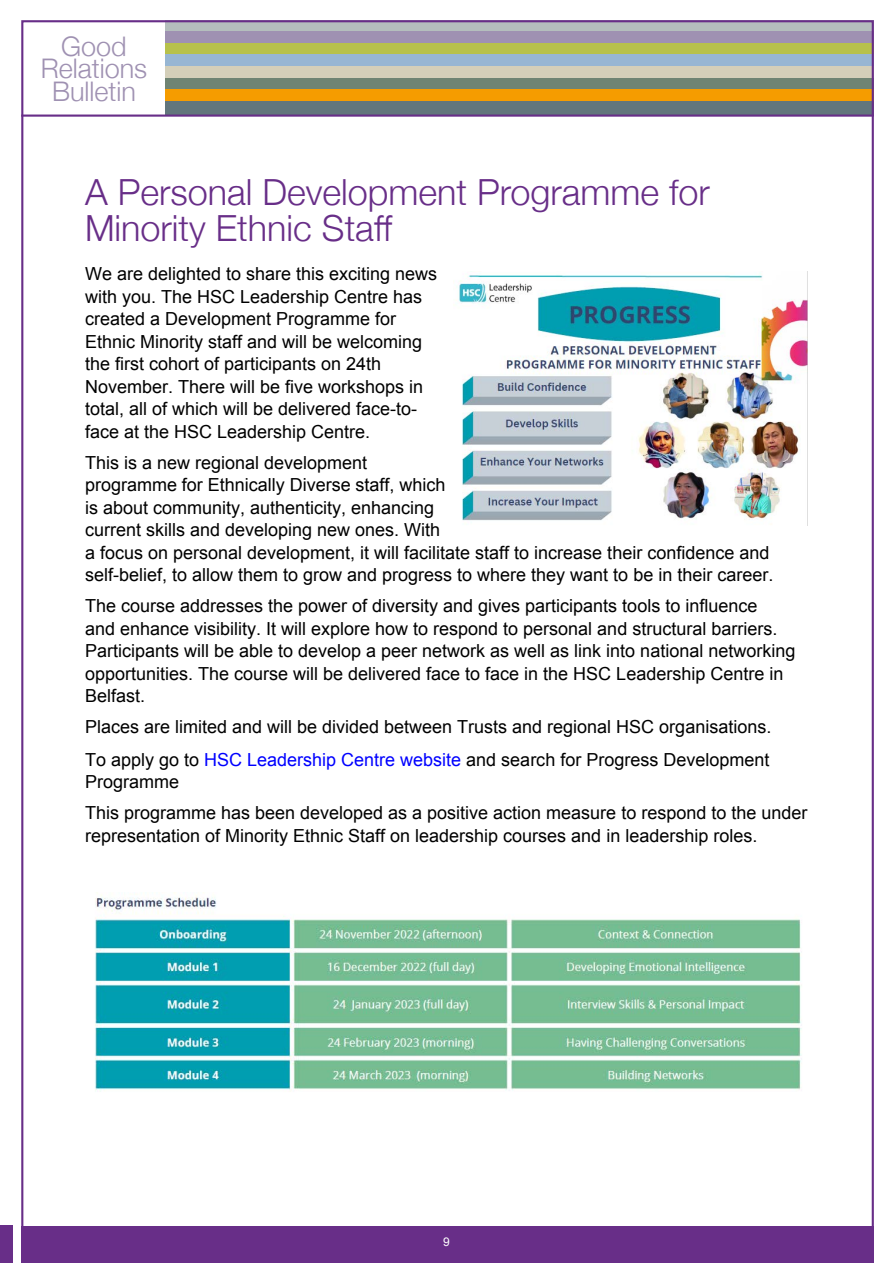
<style>
.page{position:relative;width:893px;height:1263px;background:#fff}
.page>*{position:absolute;margin:0;border:0;box-sizing:border-box;transform-origin:0 0}
.t1{font:300 36px/36px "Helvetica Neue";color:#682e88}
.t2{font:300 27px/22.5px "Helvetica Neue";color:#9f91b2;text-align:center}
.t3{font:18px/22.5px "Arial";color:#000}
.t4{font:12px "Arial";color:#fff}
.s1{color:#00f}
</style>
<div class="page">
<div style="left:21px;top:1226px;width:853px;height:37px;background:#682e88"></div>
<svg style="left:165px;top:20px;width:709px;height:12px;fill:#b4bebd"></svg>
<div style="left:165px;top:32px;width:709px;height:11px;background:#9f91b2"></div>
<div style="left:165px;top:43px;width:709px;height:12px;background:#b7c14b"></div>
<div style="left:165px;top:55px;width:709px;height:11px;background:#97b6d3"></div>
<div style="left:165px;top:66px;width:709px;height:12px;background:#d4cfb9"></div>
<div style="left:165px;top:78px;width:709px;height:11px;background:#6f8473"></div>
<div style="left:165px;top:89px;width:709px;height:12px;background:#f59c00"></div>
<div style="left:165px;top:101px;width:709px;height:15px;background:#62767c"></div>
<hr style="left:21px;top:115px;width:853px;height:2px;background:#682e88">
<div style="left:0;top:1226px;width:13px;height:37px;background:#682e88"></div>
<img style="left:459px;top:271px;width:349px;height:254px">
<img style="left:95px;top:892px;width:707px;height:200px">
<h2 class="t2" style="left:41px;top:33px;width:108px">Good<br>Relations<br>Bulletin</h2>
<h1 class="t1" style="left:85px;top:171px;width:626px">A Personal Development Programme for<br>Minority Ethnic Staff</h1>
<p class="t3" style="left:85px;top:263px;width:354px">We are delighted to share this exciting news with you. The HSC Leadership Centre has created a Development Programme for Ethnic Minority staff and will be welcoming the first cohort of participants on 24th November. There will be five workshops in total, all of which will be delivered face-to&shy;face at the HSC Leadership Centre.</p>
<p class="t3" style="left:85px;top:452px;width:690px">This is a new regional development<br>programme for Ethnically Diverse staff, which<br>is about community, authenticity, enhancing<br>current skills and developing new ones. With<br>a focus on personal development, it will facilitate staff to increase their confidence and self-belief, to allow them to grow and progress to where they want to be in their career.</p>
<p class="t3" style="left:85px;top:595px;width:712px">The course addresses the power of diversity and gives participants tools to influence<br>and enhance visibility. It will explore how to respond to personal and structural barriers.<br>Participants will be able to develop a peer network as well as link into national networking opportunities. The course will be delivered face to face in the HSC Leadership Centre in Belfast.</p>
<p class="t3" style="left:85px;top:711px;width:688px;line-height:32.5px">Places are limited and will be divided between Trusts and regional HSC organisations.<br>To apply go to <span class="s1">HSC Leadership Centre website</span> and search for Progress Development</p>
<p class="t3" style="left:85px;top:767px;width:724px;line-height:31px">Programme<br>This programme has been developed as a positive action measure to respond to the under</p>
<p class="t3" style="left:85px;top:825px;width:674px">representation of Minority Ethnic Staff on leadership courses and in leadership roles.</p>
<p class="t4" style="left:443px;top:1234px;width:8px">9</p>
</div>
